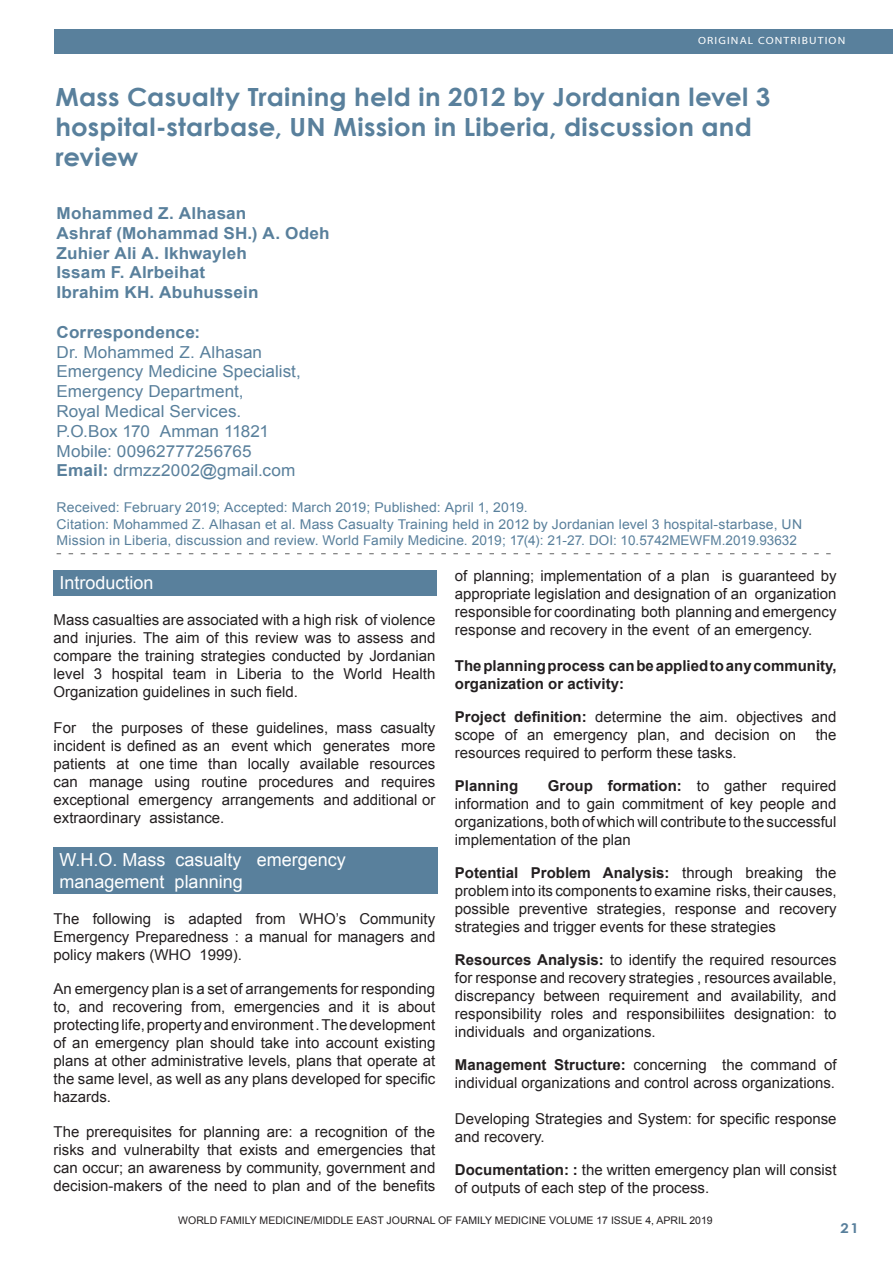
<style>
.page{position:relative;width:893px;height:1263px;background:#fff}
.page>*{position:absolute;margin:0;border:0;box-sizing:border-box;transform-origin:0 0}
.t1{font:700 25.05px/30px "Century Gothic";letter-spacing:.01em;color:#59809c;scale:1.04 1}
.Footnote_Text{font:18px/21.6px "Arial";color:#fff}
.t2{font:16.5px/19.8px "Arial";color:#59809c;scale:1.04 1}
.t3{font:700 16.5px/19.8px "Arial";letter-spacing:.01em;color:#59809c;scale:1.04 1}
.Footnote_Text-2{font:15px/18px "Arial";color:#231f20;text-align:justify}
.Footnote_Text-3{font:700 15px/18px "Arial";color:#231f20}
.t4{font:13.5px/16.2px "Arial";letter-spacing:.01em;color:#59809c;scale:1.04 1}
.t5{font:700 13.5px "Century Gothic";color:#59809c;scale:1.1 1}
.Footnote_Text-4{font:10.5px "Arial";color:#231f20}
.t6{font:10.5px "Myriad";letter-spacing:.1em;color:#fff;scale:1.1 1}
.s1{font-weight:700}
</style>
<div class="page">
<div style="left:54px;top:30px;width:839px;height:24px;background:#59809c"></div>
<svg style="left:57px;top:553px;width:774px;height:1px"></svg>
<div style="left:54px;top:570px;width:383px;height:25px;background:#59809c"></div>
<div style="left:54px;top:847px;width:384px;height:47px;background:#59809c"></div>
<p class="t6" style="left:698px;top:35px;width:135px">ORIGINAL CONTRIBUTION</p>
<p class="t1" style="left:55px;top:81px;width:689px">Mass Casualty Training held in 2012 by Jordanian level 3 hospital-starbase, UN Mission in Liberia, discussion and review</p>
<p class="t3" style="left:57px;top:204px;width:264px">Mohammed Z. Alhasan<br>Ashraf (Mohammad SH.) A. Odeh<br>Zuhier Ali A. Ikhwayleh<br>Issam F. Alrbeihat<br>Ibrahim KH. Abuhussein</p>
<p class="t2" style="left:57px;top:322px;width:236px"><span class="s1">Correspondence:<br></span>Dr. Mohammed Z. Alhasan<br>Emergency Medicine Specialist,<br>Emergency Department,<br>Royal Medical Services.</p>
<p class="t2" style="left:57px;top:421px;width:206px">P.O.Box 170 Amman 11821</p>
<p class="t2" style="left:57px;top:441px;width:189px">Mobile: 00962777256765</p>
<p class="t2" style="left:57px;top:461px;width:231px"><span class="s1">Email:</span> drmzz2002@gmail.com</p>
<p class="t4" style="left:57px;top:500px;width:455px">Received: February 2019; Accepted: March 2019; Published: April 1, 2019.</p>
<p class="t4" style="left:57px;top:516px;width:718px">Citation: Mohammed Z. Alhasan et al. Mass Casualty Training held in 2012 by Jordanian level 3 hospital-starbase, UN<br>Mission in Liberia, discussion and review. World Family Medicine. 2019; 17(4): 21-27. DOI: 10.5742MEWFM.2019.93632</p>
<p class="Footnote_Text" style="left:60px;top:572px;width:96px">Introduction</p>
<p class="Footnote_Text-2" style="left:54px;top:611px;width:383px">Mass casualties are associated with a high risk of violence and injuries. The aim of this review was to assess and compare the training strategies conducted by Jordanian level 3 hospital team in Liberia to the World Health Organization guidelines in such field.</p>
<p class="Footnote_Text-2" style="left:54px;top:719px;width:383px">For the purposes of these guidelines, mass casualty incident is defined as an event which generates more patients at one time than locally available resources can manage using routine procedures and requires exceptional emergency arrangements and additional or extraordinary assistance.</p>
<p class="Footnote_Text" style="left:60px;top:849px;width:288px">W.H.O. Mass casualty emergency management planning</p>
<p class="Footnote_Text-2" style="left:54px;top:910px;width:383px">The following is adapted from WHO’s Community Emergency Preparedness : a manual for managers and policy makers (WHO 1999).</p>
<p class="Footnote_Text-2" style="left:54px;top:980px;width:383px">An emergency plan is a set of arrangements for responding to, and recovering from, emergencies and it is about protecting life, property and environment . The development of an emergency plan should take into account existing plans at other administrative levels, plans that operate at the same level, as well as any plans developed for specific hazards.</p>
<p class="Footnote_Text-2" style="left:54px;top:1123px;width:383px">The prerequisites for planning are: a recognition of the risks and vulnerabilty that exists and emergencies that can occur; an awareness by community, government and decision-makers of the need to plan and of the benefits</p>
<p class="Footnote_Text-2" style="left:455px;top:567px;width:383px">of planning; implementation of a plan is guaranteed by appropriate legislation and designation of an organization responsible for coordinating both planning and emergency response and recovery in the event of an emergency.</p>
<p class="Footnote_Text-3" style="left:455px;top:657px;width:383px">The planning process can be applied to any community, organization or activity:</p>
<p class="Footnote_Text-2" style="left:455px;top:708px;width:383px"><span class="s1">Project definition:</span> determine the aim. objectives and scope of an emergency plan, and decision on</p>
<p class="Footnote_Text-2" style="left:816px;top:726px;width:22px">the</p>
<p class="Footnote_Text-2" style="left:455px;top:744px;width:283px">resources required to perform these tasks.</p>
<p class="Footnote_Text-3" style="left:455px;top:777px;width:65px">Planning</p>
<p class="Footnote_Text-2" style="left:455px;top:777px;width:383px;text-indent:93px"><span class="s1">Group formation:</span> to gather required information and to gain commitment of key people and organizations, both of which will contribute to the successful implementation of the plan</p>
<p class="Footnote_Text-2" style="left:455px;top:864px;width:383px"><span class="s1">Potential Problem Analysis:</span> through breaking the problem into its components to examine risks, their causes, possible preventive strategies, response and recovery strategies and trigger events for these strategies</p>
<p class="Footnote_Text-2" style="left:455px;top:951px;width:383px"><span class="s1">Resources Analysis:</span> to identify the required resources for response and recovery strategies , resources available, discrepancy between requirement and availability, and responsibility roles and responsibiliites designation: to individuals and organizations.</p>
<p class="Footnote_Text-2" style="left:455px;top:1056px;width:383px"><span class="s1">Management Structure:</span> concerning the command of individual organizations and control across organizations.</p>
<p class="Footnote_Text-2" style="left:455px;top:1110px;width:383px">Developing Strategies and System: for specific response and recovery.</p>
<p class="Footnote_Text-2" style="left:455px;top:1161px;width:383px"><span class="s1">Documentation: :</span> the written emergency plan will consist of outputs of each step of the process.</p>
<p class="Footnote_Text-4" style="left:162px;top:1214px;width:569px">WORLD FAMILY MEDICINE/MIDDLE EAST JOURNAL OF FAMILY MEDICINE VOLUME 15 ISSUE10, DECEMBER 2017</p>
<p class="Footnote_Text-4" style="left:178px;top:1214px;width:536px">WORLD FAMILY MEDICINE/MIDDLE EAST JOURNAL OF FAMILY MEDICINE VOLUME 17 ISSUE 4, APRIL 2019</p>
<p class="t5" style="left:840px;top:1218px;width:18px">21</p>
</div>
